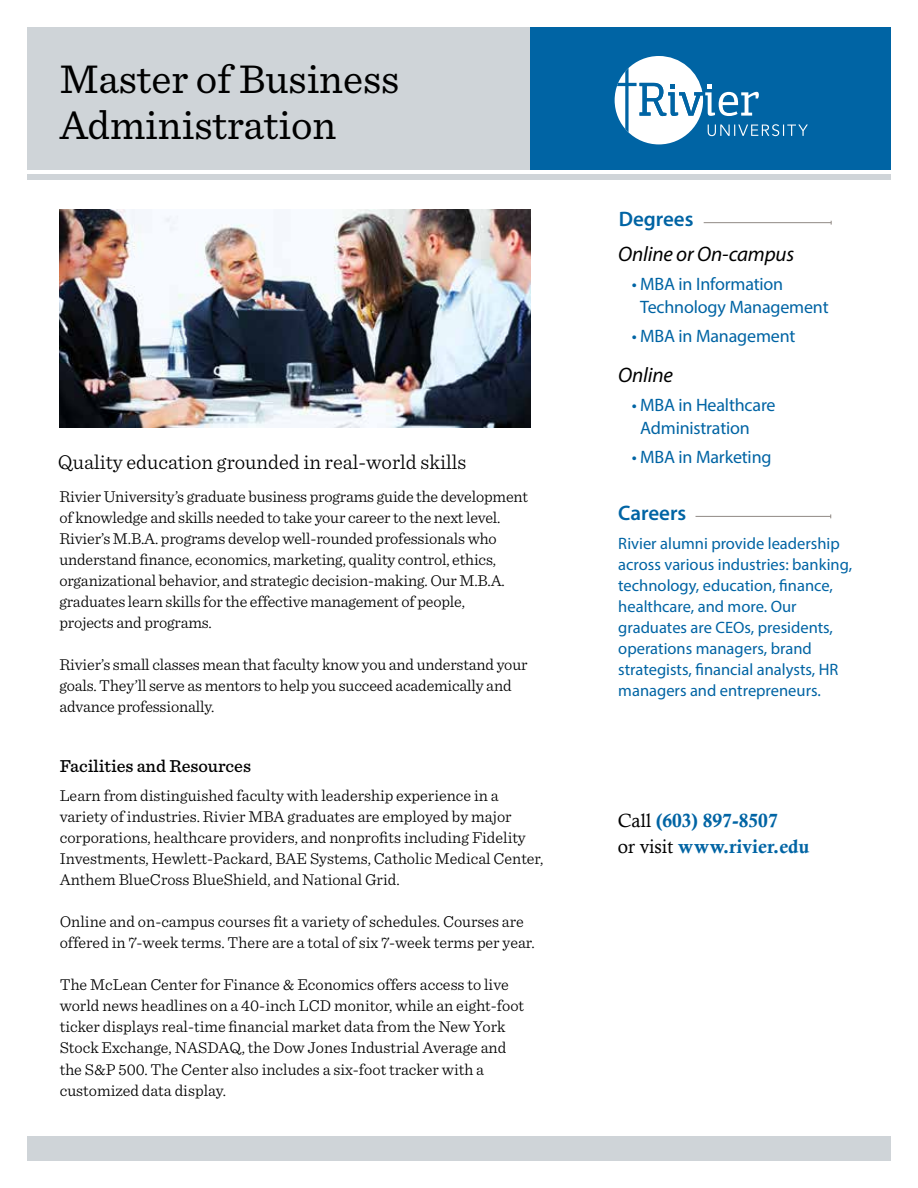
<style>
.page{position:relative;width:918px;height:1188px;background:#fff}
.page>*{position:absolute;margin:0;border:0;box-sizing:border-box;transform-origin:0 0}
.t1{font:42px/46.5px "Sentinel";color:#000}
.t2{font:300 21px "Sentinel";color:#000}
.t3{font:italic 21px "Myriad Pro";letter-spacing:-.01em;color:#000}
.t4{font:600 21px "Myriad Pro";color:#0064a4}
.t5{font:19.05px/25.5px "Calis MT Bol";color:#0064a4}
.t6{font:18px/22.5px "Myriad Pro";letter-spacing:-.01em;color:#0064a4}
.t7{font:500 18px "Sentinel";color:#000}
.t8{font:300 16.5px/21px "Sentinel";letter-spacing:-.005em;color:#000}
.t9{font:16.5px/21px "Myriad Pro";color:#0064a4}
.s1{font-family:"Calisto";color:#000}
</style>
<div class="page">
<div style="left:27px;top:174px;width:864px;height:5px;background:#cfd4d8"></div>
<div style="left:27px;top:27px;width:864px;height:142px;background:#cfd4d8"></div>
<hr style="left:696px;top:516px;width:135px;height:1px;background:#908984">
<img style="left:60px;top:209px;width:471px;height:219px">
<div style="left:531px;top:27px;width:360px;height:142px;background:#0064a4"></div>
<svg style="left:615px;top:56px;width:193px;height:88px"></svg>
<div style="left:27px;top:1136px;width:864px;height:25px;background:#cfd4d8"></div>
<hr style="left:704px;top:222px;width:127px;height:1px;background:#908984">
<h1 class="t1" style="left:60px;top:54px;width:341px">Master of Business<br>Administration</h1>
<p class="t2" style="left:58px;top:449px;width:410px">Quality education grounded in real-world skills</p>
<p class="t8" style="left:59px;top:485px;width:470px">Rivier University’s graduate business programs guide the development of knowledge and skills needed to take your career to the next level.<br>Rivier’s M.B.A. programs develop well-rounded professionals who understand finance, economics, marketing, quality control, ethics, organizational behavior, and strategic decision-making. Our M.B.A. graduates learn skills for the effective management of people,<br>projects and programs.</p>
<p class="t8" style="left:59px;top:653px;width:470px">Rivier’s small classes mean that faculty know you and understand your goals. They’ll serve as mentors to help you succeed academically and advance professionally.</p>
<p class="t7" style="left:60px;top:755px;width:193px">Facilities and Resources</p>
<p class="t8" style="left:60px;top:785px;width:485px">Learn from distinguished faculty with leadership experience in a variety of industries. Rivier MBA graduates are employed by major corporations, healthcare providers, and nonprofits including Fidelity Investments, Hewlett-Packard, BAE Systems, Catholic Medical Center, Anthem BlueCross BlueShield, and National Grid.</p>
<p class="t8" style="left:60px;top:911px;width:477px">Online and on-campus courses fit a variety of schedules. Courses are offered in 7-week terms. There are a total of six 7-week terms per year.</p>
<p class="t8" style="left:60px;top:974px;width:466px">The McLean Center for Finance &amp; Economics offers access to live world news headlines on a 40-inch LCD monitor, while an eight-foot ticker displays real-time financial market data from the New York Stock Exchange, NASDAQ, the Dow Jones Industrial Average and the S&amp;P 500. The Center also includes a six-foot tracker with a customized data display.</p>
<p class="t4" style="left:619px;top:206px;width:76px">Degrees</p>
<p class="t3" style="left:618px;top:241px;width:177px">Online or On-campus</p>
<p class="t6" style="left:640px;top:273px;width:190px;text-indent:-9px">• MBA in Information<br>Technology Management</p>
<p class="t6" style="left:632px;top:325px;width:165px">• MBA in Management</p>
<p class="t3" style="left:618px;top:362px;width:56px">Online</p>
<p class="t6" style="left:640px;top:394px;width:137px;text-indent:-9px">• MBA in Healthcare<br>Administration</p>
<p class="t6" style="left:632px;top:445px;width:141px">• MBA in Marketing</p>
<p class="t4" style="left:618px;top:499px;width:70px">Careers</p>
<p class="t9" style="left:618px;top:533px;width:235px">Rivier alumni provide leadership across various industries: banking, technology, education, finance, healthcare, and more. Our graduates are CEOs, presidents, operations managers, brand strategists, financial analysts, HR managers and entrepreneurs.</p>
<p class="t5" style="left:618px;top:808px;width:193px"><span class="s1">Call</span> (603) 897-8507<br><span class="s1">or visit</span> www.rivier.edu</p>
</div>
